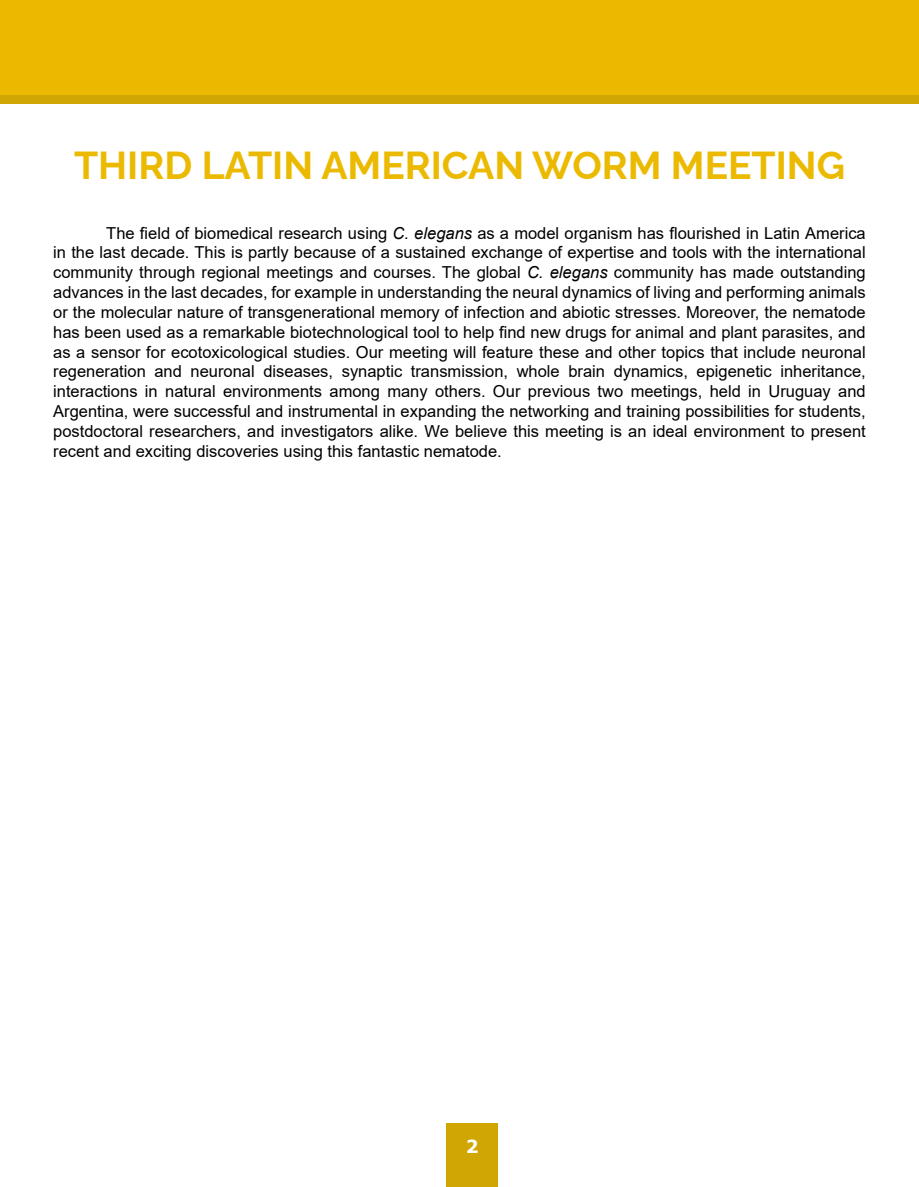
<style>
.page{position:relative;width:919px;height:1187px;background:#fff}
.page>*{position:absolute;margin:0;border:0;box-sizing:border-box;transform-origin:0 0}
.Normal1{font:700 39px "Raleway";color:#ebba00}
.t1{font:700 18px "Verdana";color:#fff}
.t2{font:16.5px/19.8px "Arial";color:#000;text-align:justify}
.s1{font-style:italic}
</style>
<div class="page">
<div style="left:0;top:0;width:918px;height:104px;background:#ebba00"></div>
<div style="left:446px;top:1123px;width:52px;height:63px;background:#cfa603"></div>
<div style="left:0;top:96px;width:918px;height:8px;background:#cfa603"></div>
<p class="Normal1" style="left:74px;top:134px;width:772px">THIRD LATIN AMERICAN WORM MEETING</p>
<p class="t2" style="left:53px;top:223px;width:814px;text-indent:53px">The field of biomedical research using <span class="s1">C. elegans</span> as a model organism has flourished in Latin America in the last decade. This is partly because of a sustained exchange of expertise and tools with the international community through regional meetings and courses. The global <span class="s1">C. elegans</span> community has made outstanding advances in the last decades, for example in understanding the neural dynamics of living and performing animals or the molecular nature of transgenerational memory of infection and abiotic stresses. Moreover, the nematode has been used as a remarkable biotechnological tool to help find new drugs for animal and plant parasites, and as a sensor for ecotoxicological studies. Our meeting will feature these and other topics that include neuronal regeneration and neuronal diseases, synaptic transmission, whole brain dynamics, epigenetic inheritance, interactions in natural environments among many others. Our previous two meetings, held in Uruguay and Argentina, were successful and instrumental in expanding the networking and training possibilities for students, postdoctoral researchers, and investigators alike. We believe this meeting is an ideal environment to present recent and exciting discoveries using this fantastic nematode.</p>
<p class="t1" style="left:466px;top:1134px;width:14px">2</p>
</div>
